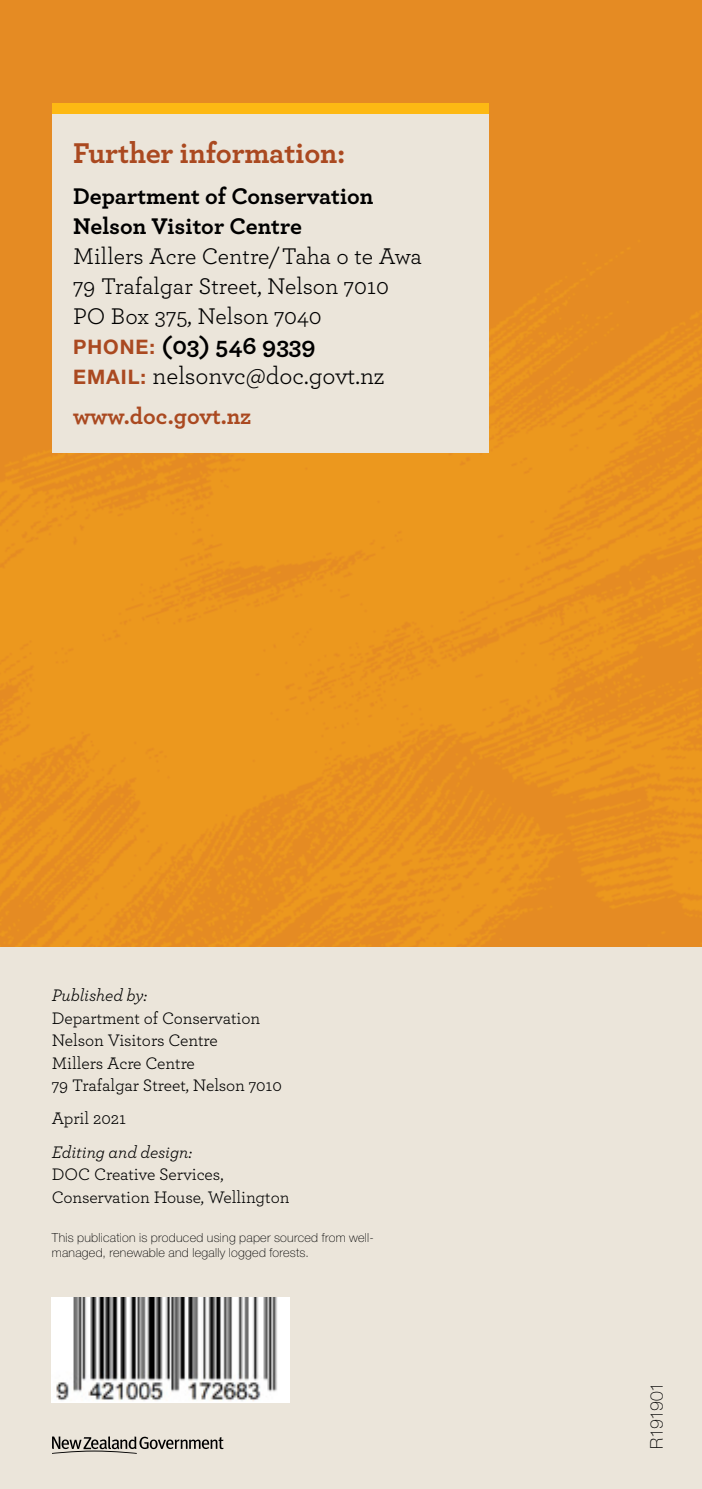
<style>
.page{position:relative;width:702px;height:1489px;background:#fff}
.page>*{position:absolute;margin:0;border:0;box-sizing:border-box;transform-origin:0 0}
.t1{font:700 30px "Archer";letter-spacing:-.005em;color:#aa4920}
.t2{font:25px/30px "Archer";letter-spacing:-.01em;color:#000}
.t3{font:23.75px/30px "Archer";color:#000}
.t4{font:700 23.75px/30px "Archer";color:#000}
.t5{font:700 23.75px "Archer";color:#aa4920}
.t6{font:17.5px/22.5px "Archer";letter-spacing:-.005em;color:#000}
.t7{font:italic 17.5px "Archer";letter-spacing:-.005em;color:#000}
.t8{font:100 17.5px "Helvetica Neue LT Pro";letter-spacing:-.025em;color:#000}
.t9{font:100 12.5px/15px "Helvetica Neue LT Pro";letter-spacing:.02em;color:#000}
.s1{font-family:"Helvetica Neue LT Std";font-weight:700;font-size:20px;color:#aa4920}
.s2{font-weight:700}
</style>
<div class="page">
<div style="left:0;top:946px;width:702px;height:542px;background:#ebe5da"></div>
<div style="left:0;top:0;width:702px;height:946px;background:#e58b23"></div>
<img style="left:0;top:158px;width:702px;height:788px">
<img style="left:52px;top:1297px;width:237px;height:105px">
<div style="left:52px;top:103px;width:436px;height:350px;background:#ebe5da"></div>
<div style="left:52px;top:103px;width:436px;height:11px;background:#fdb913"></div>
<svg style="left:52px;top:1436px;width:171px;height:17px"></svg>
<h1 class="t1" style="left:73px;top:129px;width:274px">Further information:</h1>
<h3 class="t4" style="left:73px;top:179px;width:302px">Department of Conservation<br>Nelson Visitor Centre</h3>
<h3 class="t3" style="left:73px;top:239px;width:350px">Millers Acre Centre/ Taha o te Awa<br>79 Trafalgar Street, Nelson 7010<br>PO Box 375, Nelson 7040</h3>
<h2 class="t2" style="left:73px;top:329px;width:313px"><span class="s1">PHONE:</span> <span class="s2">(03) 546 9339<br></span><span class="s1">EMAIL:</span> nelsonvc@doc.govt.nz</h2>
<h3 class="t5" style="left:73px;top:398px;width:179px">www.doc.govt.nz</h3>
<p class="t7" style="left:52px;top:982px;width:97px">Published by:</p>
<p class="t6" style="left:52px;top:1005px;width:232px">Department of Conservation<br>Nelson Visitors Centre<br>Millers Acre Centre<br>79 Trafalgar Street, Nelson 7010</p>
<p class="t6" style="left:52px;top:1106px;width:76px">April 2021</p>
<p class="t7" style="left:52px;top:1139px;width:142px">Editing and design:</p>
<p class="t6" style="left:52px;top:1162px;width:239px">DOC Creative Services,<br>Conservation House, Wellington</p>
<p class="t9" style="left:52px;top:1230px;width:323px">This publication is produced using paper sourced from well&shy;managed, renewable and legally logged forests.</p>
<p class="t8" style="left:646px;top:1448px;width:68px;rotate:-90deg">R191901</p>
</div>
